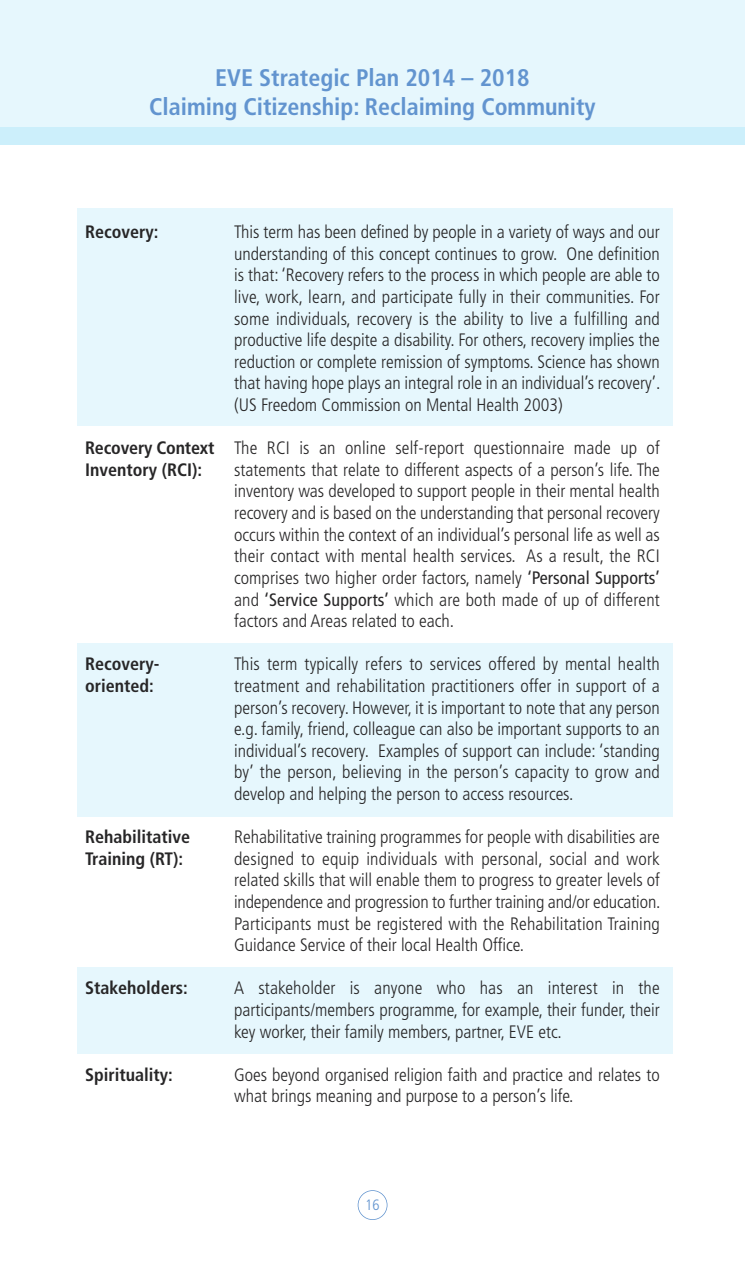
<style>
.page{position:relative;width:745px;height:1263px;background:#fff}
.page>*{position:absolute;margin:0;border:0;box-sizing:border-box;transform-origin:0 0}
.t1{font:700 condensed 24px/28.8px "Frutiger";color:#6294cf;text-align:center}
.t2{font:300 condensed 18px/21.6px "Frutiger";color:#272627;text-align:justify}
.t3{font:700 condensed 18px/21.6px "Frutiger";color:#272627}
.t4{font:300 condensed 15px "Frutiger";color:#6294cf}
.s1{font-weight:400}
</style>
<div class="page">
<div style="left:77px;top:208px;width:595px;height:218px;background:#e6f7fd"></div>
<div style="left:77px;top:643px;width:595px;height:173px;background:#e6f7fd"></div>
<div style="left:77px;top:968px;width:595px;height:86px;background:#e6f7fd"></div>
<div style="left:0;top:0;width:744px;height:128px;background:#e6f7fd"></div>
<div style="left:0;top:128px;width:744px;height:17px;background:#cceffb"></div>
<div style="left:357px;top:1190px;width:30px;height:30px;border:2px solid #6294cf;border-radius:50%"></div>
<h1 class="t1" style="left:149px;top:65px;width:447px">EVE Strategic Plan 2014 – 2018<br>Claiming Citizenship: Reclaiming Community</h1>
<p class="t3" style="left:85px;top:223px;width:75px">Recovery:</p>
<p class="t3" style="left:85px;top:439px;width:131px">Recovery Context<br>Inventory (RCI):</p>
<p class="t3" style="left:85px;top:655px;width:76px">Recovery&shy;oriented:</p>
<p class="t3" style="left:85px;top:827px;width:106px">Rehabilitative<br>Training (RT):</p>
<p class="t3" style="left:85px;top:979px;width:104px">Stakeholders:</p>
<p class="t3" style="left:85px;top:1065px;width:89px">Spirituality:</p>
<p class="t2" style="left:234px;top:223px;width:427px">This term has been defined by people in a variety of ways and our understanding of this concept continues to grow. One definition is that: ‘Recovery refers to the process in which people are able to live, work, learn, and participate fully in their communities. For some individuals, recovery is the ability to live a fulfilling and productive life despite a disability. For others, recovery implies the reduction or complete remission of symptoms. Science has shown that having hope plays an integral role in an individual’s recovery’. (US Freedom Commission on Mental Health 2003)</p>
<p class="t2" style="left:234px;top:439px;width:427px">The RCI is an online self-report questionnaire made up of statements that relate to different aspects of a person’s life. The inventory was developed to support people in their mental health recovery and is based on the understanding that personal recovery occurs within the context of an individual’s personal life as well as their contact with mental health services. As a result, the RCI comprises two higher order factors, namely <span class="s1">‘Personal Supports’ </span>and <span class="s1">‘Service Supports’</span> which are both made of up of different factors and Areas related to each.</p>
<p class="t2" style="left:234px;top:655px;width:427px">This term typically refers to services offered by mental health treatment and rehabilitation practitioners offer in support of a person’s recovery. However, it is important to note that any person e.g. family, friend, colleague can also be important supports to an individual’s recovery. Examples of support can include: ‘standing by’ the person, believing in the person’s capacity to grow and develop and helping the person to access resources.</p>
<p class="t2" style="left:234px;top:827px;width:427px">Rehabilitative training programmes for people with disabilities are designed to equip individuals with personal, social and work related skills that will enable them to progress to greater levels of independence and progression to further training and/or education.<br>Participants must be registered with the Rehabilitation Training Guidance Service of their local Health Office.</p>
<p class="t2" style="left:234px;top:979px;width:427px">A stakeholder is anyone who has an interest in the participants/members programme, for example, their funder, their key worker, their family members, partner, EVE etc.</p>
<p class="t2" style="left:234px;top:1065px;width:427px">Goes beyond organised religion faith and practice and relates to what brings meaning and purpose to a person’s life.</p>
<p class="t4" style="left:365px;top:1199px;width:16px">16</p>
</div>
